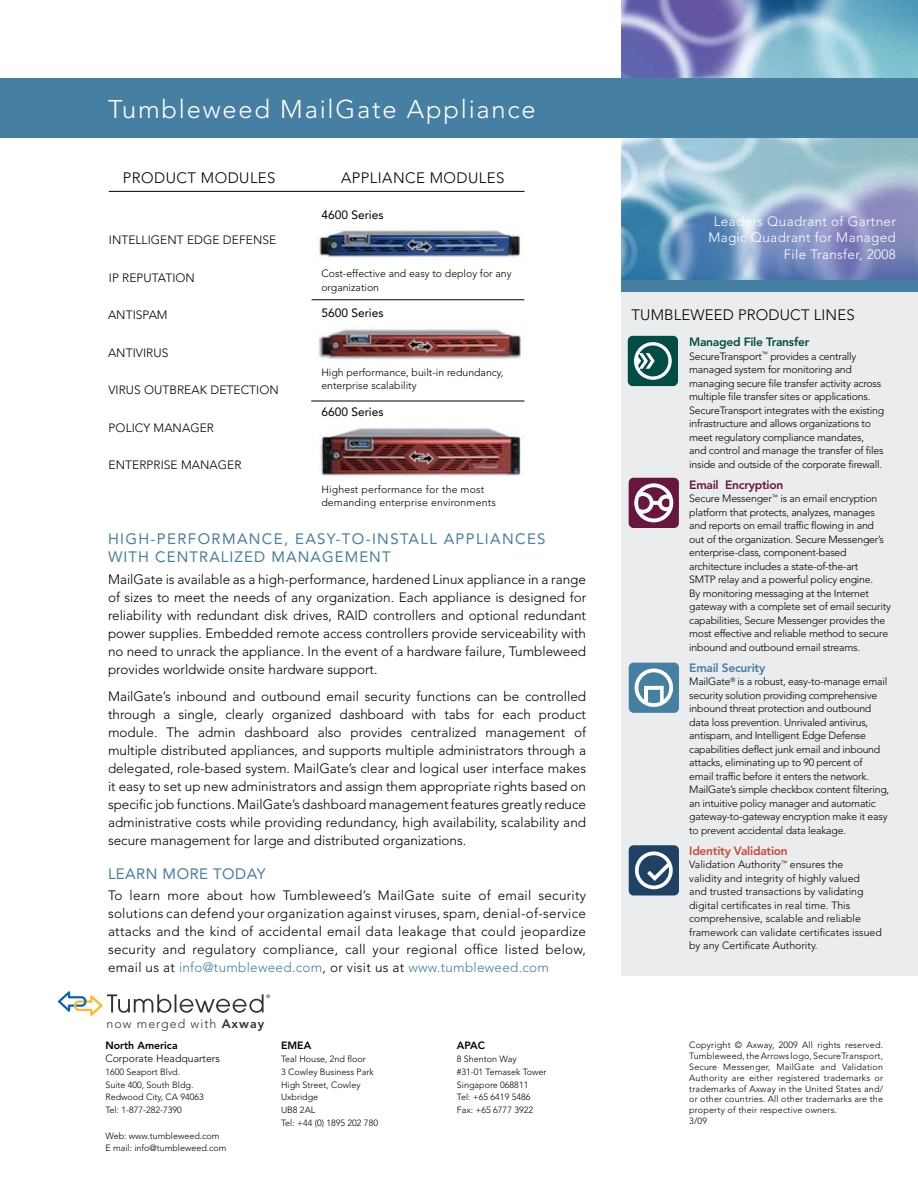
<style>
.page{position:relative;width:918px;height:1188px;background:#fff}
.page>*{position:absolute;margin:0;border:0;box-sizing:border-box;transform-origin:0 0}
.t1{font:300 25.5px "Avenir LT Std";letter-spacing:.07em;color:#fff}
.t2{font:15px "Avenir";letter-spacing:.07em;color:#457fa2}
.t3{font:300 15px "Avenir LT Std";letter-spacing:.03em;color:#000}
.t4{font:300 15px "Avenir LT Std";letter-spacing:.01em;color:#000}
.t5{font:15px "Avenir";letter-spacing:.03em;color:#457fa2}
.t6{font:300 13.5px/18px "Avenir LT Std";color:#000;text-align:justify}
.t7{font:300 13.5px/16.2px "Avenir";letter-spacing:.025em;color:#fff;text-align:right}
.t8{font:300 12.3px "Avenir LT Std";letter-spacing:.085em;color:#323230}
.t9{font:300 12px "Avenir LT Std";letter-spacing:.005em;color:#000}
.t10{font:12px "Avenir LT Std";color:#000}
.t11{font:800 12px "Avenir LT Std";letter-spacing:-.02em;color:#004d43}
.t12{font:800 12px "Avenir LT Std";letter-spacing:-.02em;color:#ca4a37}
.t13{font:800 12px "Avenir LT Std";color:#67173d}
.t14{font:800 12px "Avenir LT Std";color:#457fa2}
.t15{font:300 10.5px/13.5px "Avenir LT Std";letter-spacing:-.02em;color:#000}
.t16{font:300 10.5px/13.5px "Avenir LT Std";color:#000}
.t17{font:300 10.5px/13.5px "Avenir LT Std";letter-spacing:.015em;color:#000}
.t18{font:800 10.5px "Avenir LT Std";color:#000}
.t19{font:300 9px/12.8px "Avenir LT Std";color:#000}
.t20{font:300 9px/10.8px "Avenir LT Std";letter-spacing:.02em;color:#000}
.s1{color:#457fa2}
.s2{font-weight:800}
</style>
<div class="page">
<div style="left:621px;top:276px;width:297px;height:700px;background:#ebeced"></div>
<img style="left:621px;top:0;width:297px;height:280px">
<hr style="left:109px;top:191px;width:416px;height:1px;background:#000">
<hr style="left:312px;top:299px;width:212px;height:1px;background:#000">
<hr style="left:311px;top:401px;width:213px;height:1px;background:#000">
<img style="left:316px;top:225px;width:204px;height:34px">
<img style="left:318px;top:329px;width:203px;height:31px">
<img style="left:319px;top:428px;width:206px;height:49px">
<div style="left:0;top:78px;width:918px;height:60px;background:#457fa2"></div>
<div style="left:621px;top:280px;width:297px;height:12px;background:#457fa2"></div>
<div style="left:629px;top:663px;width:50px;height:50px;background:#457fa2;border-radius:5px"></div>
<svg style="left:634px;top:668px;width:39px;height:39px"></svg>
<div style="left:629px;top:478px;width:50px;height:50px;background:#67173d;border-radius:5px"></div>
<svg style="left:634px;top:483px;width:39px;height:39px"></svg>
<div style="left:629px;top:845px;width:50px;height:51px;background:#1e4164;border-radius:5px"></div>
<svg style="left:635px;top:851px;width:38px;height:39px"></svg>
<div style="left:628px;top:336px;width:50px;height:50px;background:#004d43;border-radius:5px"></div>
<svg style="left:634px;top:342px;width:38px;height:38px"></svg>
<svg style="left:58px;top:991px;width:212px;height:25px"></svg>
<h1 class="t1" style="left:108px;top:94px;width:429px">Tumbleweed MailGate Appliance</h1>
<p class="t3" style="left:123px;top:169px;width:154px">PRODUCT MODULES</p>
<p class="t9" style="left:109px;top:233px;width:169px">INTELLIGENT EDGE DEFENSE</p>
<p class="t9" style="left:109px;top:271px;width:88px">IP REPUTATION</p>
<p class="t9" style="left:108px;top:308px;width:61px">ANTISPAM</p>
<p class="t9" style="left:108px;top:346px;width:62px">ANTIVIRUS</p>
<p class="t9" style="left:108px;top:383px;width:172px">VIRUS OUTBREAK DETECTION</p>
<p class="t9" style="left:109px;top:421px;width:107px">POLICY MANAGER</p>
<p class="t9" style="left:109px;top:458px;width:134px">ENTERPRISE MANAGER</p>
<p class="t3" style="left:341px;top:169px;width:165px">APPLIANCE MODULES</p>
<p class="t10" style="left:321px;top:208px;width:64px">4600 Series</p>
<p class="t16" style="left:321px;top:267px;width:192px">Cost-effective and easy to deploy for any organization</p>
<p class="t10" style="left:321px;top:306px;width:64px">5600 Series</p>
<p class="t16" style="left:321px;top:365px;width:184px">High performance, built-in redundancy, enterprise scalability</p>
<p class="t10" style="left:321px;top:405px;width:64px">6600 Series</p>
<p class="t17" style="left:321px;top:483px;width:176px">Highest performance for the most demanding enterprise environments</p>
<p class="t2" style="left:108px;top:530px;width:11px">HIGH</p>
<p class="t2" style="left:151px;top:530px;width:85px">-PERFORMANCE</p>
<p class="t2" style="left:284px;top:530px;width:22px">, EASY</p>
<p class="t2" style="left:336px;top:530px;width:47px">-TO-INSTALL</p>
<p class="t2" style="left:444px;top:530px;width:44px">APPLIANCES</p>
<p class="t2" style="left:108px;top:548px;width:25px">WITH</p>
<p class="t2" style="left:155px;top:548px;width:12px">CENT</p>
<p class="t2" style="left:199px;top:548px;width:86px">RALIZED MANAGEMENT</p>
<p class="t6" style="left:108px;top:570px;width:480px">MailGate is available as a high-performance, hardened Linux appliance in a range of sizes to meet the needs of any organization. Each appliance is designed for reliability with redundant disk drives, RAID controllers and optional redundant power supplies. Embedded remote access controllers provide serviceability with no need to unrack the appliance. In the event of a hardware failure, Tumbleweed provides worldwide onsite hardware support.</p>
<p class="t6" style="left:108px;top:687px;width:480px">MailGate’s inbound and outbound email security functions can be controlled through a single, clearly organized dashboard with tabs for each product module. The admin dashboard also provides centralized management of multiple distributed appliances, and supports multiple administrators through a delegated, role-based system. MailGate’s clear and logical user interface makes it easy to set up new administrators and assign them appropriate rights based on specific job functions. MailGate’s dashboard management features greatly reduce administrative costs while providing redundancy, high availability, scalability and secure management for large and distributed organizations.</p>
<p class="t5" style="left:108px;top:865px;width:159px">LEARN MORE TODAY</p>
<p class="t6" style="left:108px;top:887px;width:480px">To learn more about how Tumbleweed’s MailGate suite of email security solutions can defend your organization against viruses, spam, denial-of-service attacks and the kind of accidental email data leakage that could jeopardize security and regulatory compliance, call your regional office listed below, email us at <span class="s1">info@tumbleweed.com</span>, or visit us at <span class="s1">www.tumbleweed.com</span></p>
<p class="t8" style="left:106px;top:1017px;width:159px">now merged with <span class="s2">Axway</span></p>
<p class="t18" style="left:105px;top:1040px;width:74px">North America</p>
<p class="t16" style="left:105px;top:1052px;width:116px">Corporate Headquarters</p>
<p class="t19" style="left:105px;top:1065px;width:100px">1600 Seaport Blvd.<br>Suite 400, South Bldg.<br>Redwood City, CA 94063<br>Tel: 1-877-282-7390</p>
<p class="t19" style="left:105px;top:1129px;width:123px">Web: www.tumbleweed.com<br>E mail: info@tumbleweed.com</p>
<p class="t18" style="left:281px;top:1039px;width:32px">EM EA</p>
<p class="t19" style="left:281px;top:1053px;width:98px">Teal House, 2nd floor<br>3 Cowley Business Park<br>High Street, Cowley<br>Uxbridge<br>UB8 2AL<br>Tel: +44 (0) 1895 202 780</p>
<p class="t18" style="left:457px;top:1039px;width:8px">APA</p>
<p class="t18" style="left:478px;top:1039px;width:9px">C</p>
<p class="t19" style="left:457px;top:1053px;width:91px">8 Shenton Way<br>#31-01 Temasek Tower<br>Singapore 068811<br>Tel: +65 6419 5486<br>Fax: +65 6777 3922</p>
<p class="t7" style="left:708px;top:213px;width:189px">Leaders Quadrant of Gartner<br>Magic Quadrant for Managed<br>File Transfer, 2008</p>
<p class="t4" style="left:632px;top:306px;width:225px">TUMBLEWEED PRODUCT LINES</p>
<p class="t11" style="left:689px;top:335px;width:122px">Managed File Transfer</p>
<p class="t15" style="left:689px;top:349px;width:196px">SecureTransport<sup>™</sup> provides a centrally managed system for monitoring and managing secure file transfer activity across multiple file transfer sites or applications.<br>SecureTransport integrates with the existing infrastructure and allows organizations to meet regulatory compliance mandates,<br>and control and manage the transfer of files inside and outside of the corporate firewall.</p>
<p class="t13" style="left:689px;top:477px;width:96px">Email Encryption</p>
<p class="t15" style="left:689px;top:492px;width:203px">Secure Messenger<sup>™</sup> is an email encryption platform that protects, analyzes, manages and reports on email traffic flowing in and out of the organization. Secure Messenger’s enterprise-class, component-based architecture includes a state-of-the-art<br>SMTP relay and a powerful policy engine.<br>By monitoring messaging at the Internet gateway with a complete set of email security capabilities, Secure Messenger provides the most effective and reliable method to secure inbound and outbound email streams.</p>
<p class="t14" style="left:689px;top:660px;width:78px">Email Security</p>
<p class="t15" style="left:689px;top:675px;width:202px">MailGate<sup>®</sup> is a robust, easy-to-manage email security solution providing comprehensive inbound threat protection and outbound data loss prevention. Unrivaled antivirus, antispam, and Intelligent Edge Defense capabilities deflect junk email and inbound attacks, eliminating up to 90 percent of email traffic before it enters the network.<br>MailGate’s simple checkbox content filtering, an intuitive policy manager and automatic gateway-to-gateway encryption make it easy to prevent accidental data leakage.</p>
<p class="t12" style="left:689px;top:843px;width:100px">Identity Validation</p>
<p class="t16" style="left:689px;top:858px;width:194px">Validation Authority<sup>™</sup> ensures the<br>validity and integrity of highly valued<br>and trusted transactions by validating digital certificates in real time. This comprehensive, scalable and reliable framework can validate certificates issued by any Certificate Authority.</p>
<p class="t20" style="left:689px;top:1040px;width:195px">Copyright © Axway, 2009 All rights reserved.<br>Tumbleweed, the Arrows logo, SecureTransport, Secure Messenger, MailGate and Validation Authority are either registered trademarks or trademarks of Axway in the United States and/ or other countries. All other trademarks are the property of their respective owners.<br>3/09</p>
</div>
